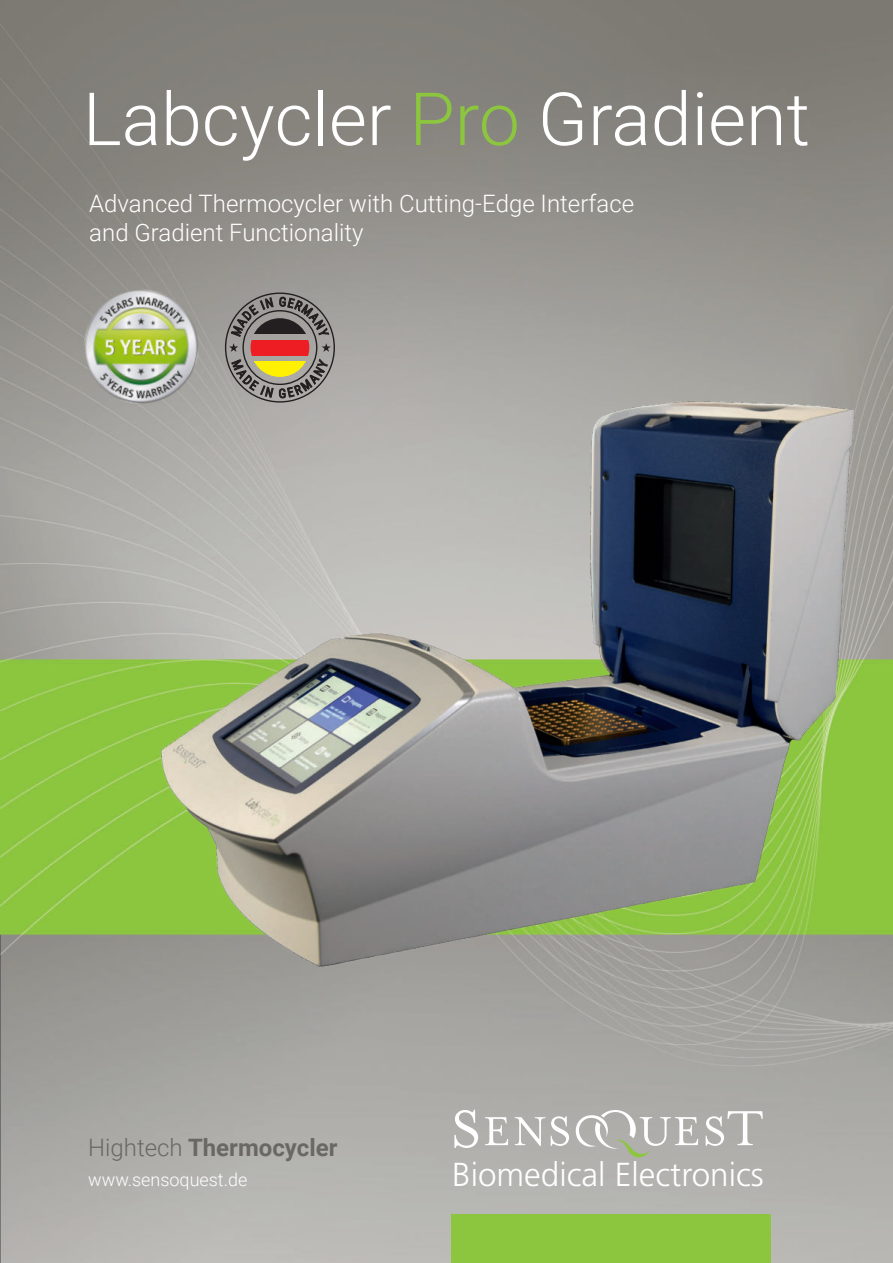
<style>
.page{position:relative;width:893px;height:1263px;background:#fff}
.page>*{position:absolute;margin:0;border:0;box-sizing:border-box;transform-origin:0 0}
.t1{font:300 73.5px "Roboto";color:#fff}
.t2{font:300 33.3px "Frutiger";color:#fff}
.t3{font:300 24px/28.8px "Roboto";color:#fff}
.t4{font:700 24px "Roboto";color:#6a6863}
.t5{font:300 18px "Roboto";color:#fff}
.s1{color:#8bc63e}
.s2{font-weight:300}
</style>
<div class="page">
<img style="left:0;top:0;width:893px;height:1263px">
<div style="left:451px;top:1214px;width:319px;height:49px;background:#8bc63e"></div>
<svg style="left:706px;top:1111px;width:57px;height:35px"></svg>
<svg style="left:551px;top:1110px;width:147px;height:49px;background:#bbbab5"></svg>
<svg style="left:515px;top:1117px;width:30px;height:29px"></svg>
<svg style="left:485px;top:1117px;width:23px;height:28px"></svg>
<svg style="left:454px;top:1110px;width:24px;height:38px"></svg>
<img style="left:162px;top:402px;width:692px;height:565px">
<img style="left:79px;top:284px;width:125px;height:127px">
<div style="left:251px;top:318px;width:58px;height:16px;background:#231f20"></div>
<div style="left:251px;top:340px;width:58px;height:15px;background:#ee1d23"></div>
<div style="left:251px;top:361px;width:58px;height:16px;background:#fff101"></div>
<svg style="left:231px;top:298px;width:42px;height:39px;background:#747270"></svg>
<svg style="left:232px;top:359px;width:41px;height:38px;background:#939071"></svg>
<svg style="left:229px;top:343px;width:9px;height:9px"></svg>
<svg style="left:322px;top:343px;width:9px;height:9px"></svg>
<svg style="left:279px;top:297px;width:50px;height:38px"></svg>
<svg style="left:279px;top:359px;width:49px;height:39px"></svg>
<h1 class="t1" style="left:83px;top:89px;width:729px">Labcycler <span class="s1">Pro</span> Gradient</h1>
<p class="t3" style="left:89px;top:191px;width:546px">Advanced Thermocycler with Cutting-Edge Interface and Gradient Functionality</p>
<p class="t4" style="left:88px;top:1138px;width:251px"><span class="s2">Hightech</span> Thermocycler</p>
<p class="t5" style="left:88px;top:1172px;width:161px">www.sensoquest.de</p>
<h2 class="t2" style="left:452px;top:1155px;width:313px">Biomedical Electronics</h2>
</div>
